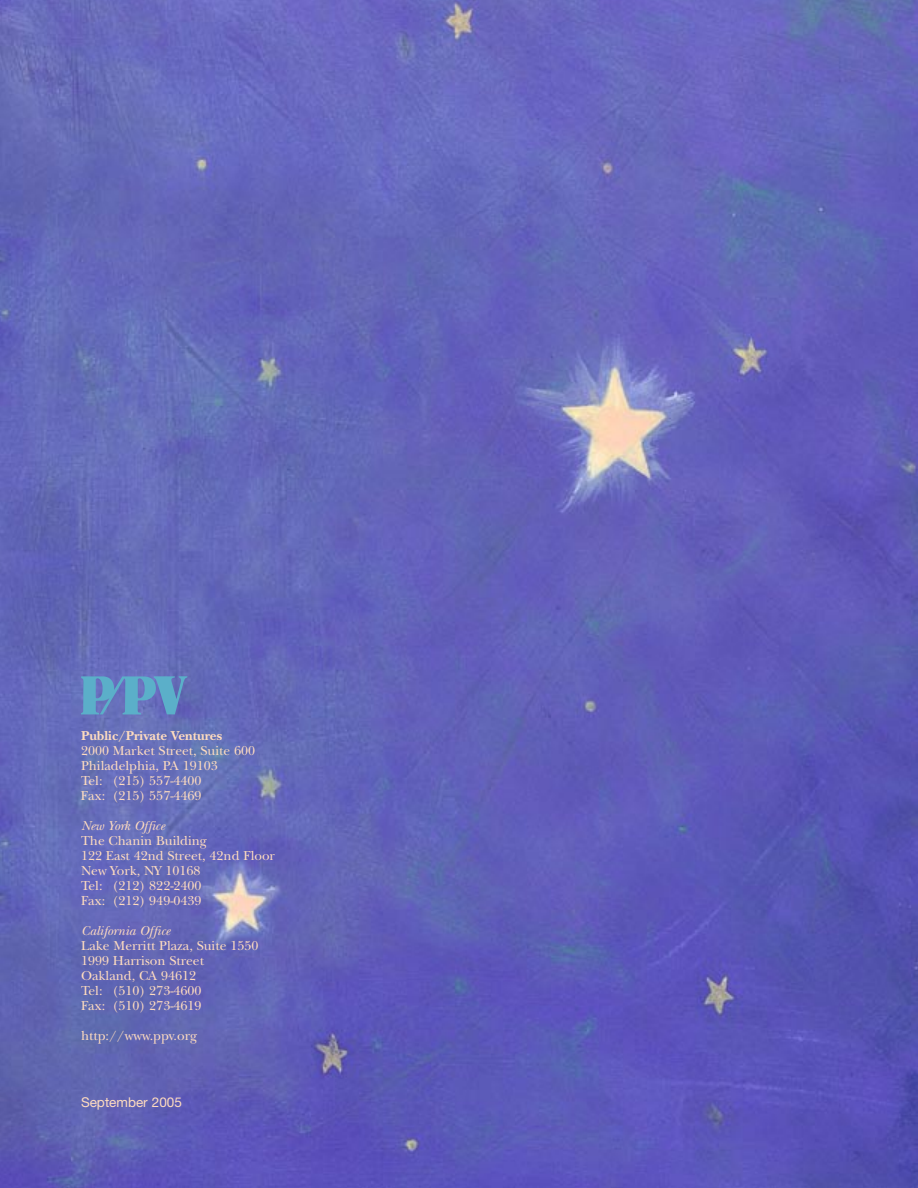
<style>
.page{position:relative;width:918px;height:1188px;background:#fff}
.page>*{position:absolute;margin:0;border:0;box-sizing:border-box;transform-origin:0 0}
.t1{font:13.5px/15px "New Baskerville";color:#ffdcbf}
.t2{font:italic 13.5px "New Baskerville";color:#ffdcbf}
.t3{font:700 13.5px "New Baskerville";color:#ffdcbf}
.t4{font:13.5px "Helvetica Neue";color:#ffdcbf}
</style>
<div class="page">
<img style="left:0;top:0;width:918px;height:1188px">
<svg style="left:81px;top:676px;width:106px;height:38px;background:#6091c2"></svg>
<p class="t3" style="left:81px;top:728px;width:143px">Public/Private Ventures</p>
<p class="t1" style="left:81px;top:743px;width:176px">2000 Market Street, Suite 600<br>Philadelphia, PA 19103<br>Tel: (215) 557-4400<br>Fax: (215) 557-4469</p>
<p class="t2" style="left:81px;top:818px;width:85px">New York Office</p>
<p class="t1" style="left:81px;top:833px;width:195px">The Chanin Building<br>122 East 42nd Street, 42nd Floor<br>New York, NY 10168<br>Tel: (212) 822-2400<br>Fax: (212) 949-0439</p>
<p class="t2" style="left:81px;top:923px;width:91px">California Office</p>
<p class="t1" style="left:81px;top:938px;width:179px">Lake Merritt Plaza, Suite 1550<br>1999 Harrison Street<br>Oakland, CA 94612<br>Tel: (510) 273-4600<br>Fax: (510) 273-4619</p>
<p class="t1" style="left:81px;top:1028px;width:118px">http://www.ppv.org</p>
<p class="t4" style="left:81px;top:1094px;width:102px">September 2005</p>
</div>
